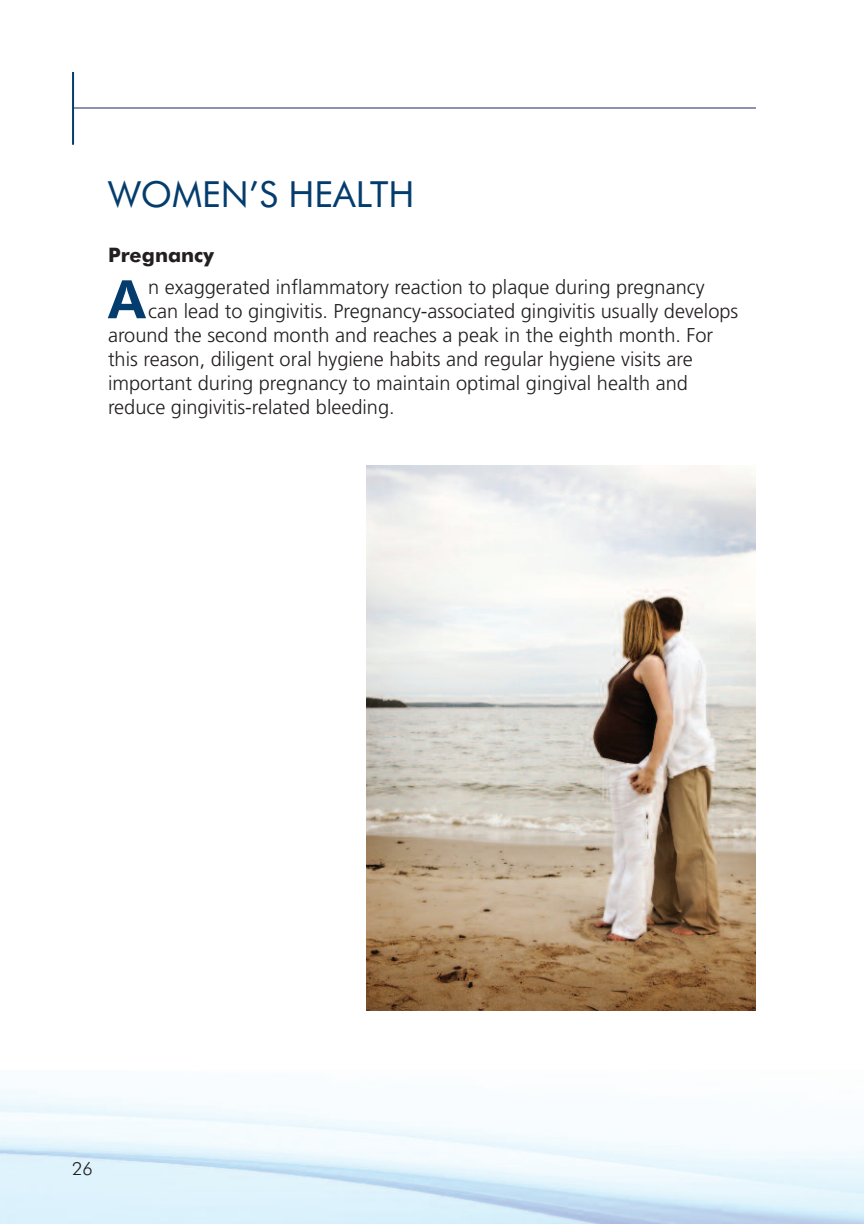
<style>
.page{position:relative;width:864px;height:1224px;background:#fff}
.page>*{position:absolute;margin:0;border:0;box-sizing:border-box;transform-origin:0 0}
.t1{font:800 53px "Futura BT";color:#043d6d}
.t2{font:36px "Futura BT";color:#043d6d}
.t3{font:300 20px "Frutiger";color:#231f20}
.t4{font:700 20px "Futura BT";color:#231f20}
.t5{font:300 18px "Futura BT";color:#231f20}
</style>
<div class="page">
<hr style="left:73px;top:107px;width:683px;height:2px;background:#647296">
<hr style="left:72px;top:72px;width:2px;height:73px;background:#043d6d">
<img style="left:366px;top:466px;width:390px;height:544px">
<h2 class="t2" style="left:108px;top:180px;width:308px">WOMEN’S HEALTH</h2>
<p class="t4" style="left:108px;top:247px;width:108px">Pregnancy</p>
<h1 class="t1" style="left:108px;top:278px;width:39px">A</h1>
<p class="t3" style="left:148px;top:279px;width:558px">n exaggerated inflammatory reaction to plaque during pregnancy</p>
<p class="t3" style="left:148px;top:303px;width:592px">can lead to gingivitis. Pregnancy-associated gingivitis usually develops</p>
<p class="t3" style="left:108px;top:327px;width:607px">around the second month and reaches a peak in the eighth month. For</p>
<p class="t3" style="left:108px;top:351px;width:586px">this reason, diligent oral hygiene habits and regular hygiene visits are</p>
<p class="t3" style="left:108px;top:375px;width:582px">important during pregnancy to maintain optimal gingival health and</p>
<p class="t3" style="left:108px;top:399px;width:288px">reduce gingivitis-related bleeding.</p>
<p class="t5" style="left:72px;top:1161px;width:22px">26</p>
</div>
